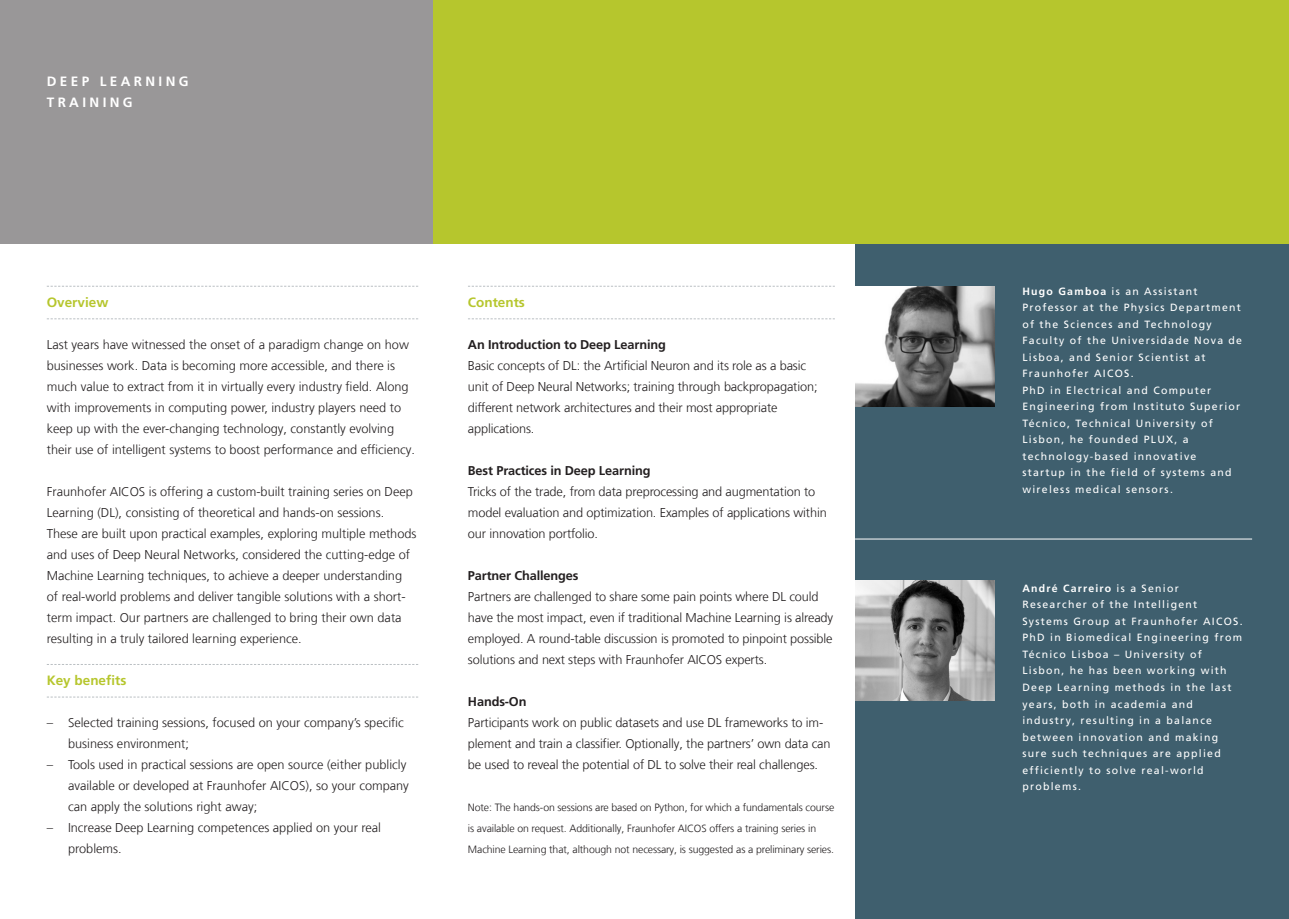
<style>
.page{position:relative;width:1289px;height:919px;background:#fff}
.page>*{position:absolute;margin:0;border:0;box-sizing:border-box;transform-origin:0 0}
._03_DIN_A5___Zwische{font:700 13.5px "Frutiger LT Com";color:#b6c62d}
._08_Kolumne{font:700 13.5px "Frutiger LT Com";letter-spacing:.25em;color:#fff}
._06_Fließtext{font:300 12.75px/21px "Frutiger LT Com";color:#231f20}
._06_Fließtext-2{font:700 12.75px "Frutiger LT Com";letter-spacing:-.01em;color:#231f20}
._01_DIN_A5___Einrich{font:10.5px/16.5px "Frutiger LT Com";letter-spacing:.12em;color:#fff}
._06_Fließtext-3{font:300 10.5px/21px "Frutiger LT Com";letter-spacing:-.01em;color:#231f20}
.s1{font-weight:700}
</style>
<div class="page">
<div style="left:855px;top:244px;width:433px;height:674px;background:#3f5f6e"></div>
<svg style="left:47px;top:286px;width:371px;height:1px"></svg>
<svg style="left:47px;top:318px;width:371px;height:1px"></svg>
<svg style="left:47px;top:664px;width:371px;height:1px"></svg>
<svg style="left:47px;top:696px;width:371px;height:1px"></svg>
<svg style="left:468px;top:286px;width:366px;height:1px"></svg>
<svg style="left:468px;top:318px;width:366px;height:1px"></svg>
<div style="left:0;top:0;width:434px;height:244px;background:#999798"></div>
<div style="left:434px;top:0;width:854px;height:244px;background:#b6c62d"></div>
<img style="left:855px;top:286px;width:139px;height:120px">
<img style="left:855px;top:580px;width:139px;height:120px">
<hr style="left:855px;top:538px;width:396px;height:1px;background:#fff">
<p class="_08_Kolumne" style="left:47px;top:73px;width:143px">DEEP LEARNING</p>
<p class="_08_Kolumne" style="left:47px;top:94px;width:87px">TRAINING</p>
<p class="_03_DIN_A5___Zwische" style="left:47px;top:294px;width:63px">Overview</p>
<p class="_06_Fließtext" style="left:47px;top:334px;width:370px">Last years have witnessed the onset of a paradigm change on how businesses work. Data is becoming more accessible, and there is much value to extract from it in virtually every industry field. Along with improvements in computing power, industry players need to keep up with the ever-changing technology, constantly evolving their use of intelligent systems to boost performance and efficiency.</p>
<p class="_06_Fließtext" style="left:47px;top:481px;width:371px">Fraunhofer AICOS is offering a custom-built training series on Deep Learning (DL), consisting of theoretical and hands-on sessions.<br>These are built upon practical examples, exploring multiple methods and uses of Deep Neural Networks, considered the cutting-edge of Machine Learning techniques, to achieve a deeper understanding of real-world problems and deliver tangible solutions with a short&shy;term impact. Our partners are challenged to bring their own data resulting in a truly tailored learning experience.</p>
<p class="_03_DIN_A5___Zwische" style="left:47px;top:672px;width:81px">Key benefits</p>
<p class="_06_Fließtext" style="left:68px;top:712px;width:337px;text-indent:-21px">– Selected training sessions, focused on your company’s specific business environment;</p>
<p class="_06_Fließtext" style="left:68px;top:754px;width:342px;text-indent:-21px">– Tools used in practical sessions are open source (either publicly available or developed at Fraunhofer AICOS), so your company can apply the solutions right away;</p>
<p class="_06_Fließtext" style="left:68px;top:817px;width:314px;text-indent:-21px">– Increase Deep Learning competences applied on your real problems.</p>
<p class="_03_DIN_A5___Zwische" style="left:468px;top:294px;width:58px">Contents</p>
<p class="_06_Fließtext-2" style="left:468px;top:337px;width:199px">An Introduction to Deep Learning</p>
<p class="_06_Fließtext" style="left:468px;top:355px;width:351px">Basic concepts of DL: the Artificial Neuron and its role as a basic unit of Deep Neural Networks; training through backpropagation; different network architectures and their most appropriate applications.</p>
<p class="_06_Fließtext-2" style="left:468px;top:463px;width:184px">Best Practices in Deep Learning</p>
<p class="_06_Fließtext" style="left:468px;top:481px;width:360px">Tricks of the trade, from data preprocessing and augmentation to model evaluation and optimization. Examples of applications within our innovation portfolio.</p>
<p class="_06_Fließtext-2" style="left:468px;top:568px;width:112px">Partner Challenges</p>
<p class="_06_Fließtext" style="left:468px;top:586px;width:367px">Partners are challenged to share some pain points where DL could have the most impact, even if traditional Machine Learning is already employed. A round-table discussion is promoted to pinpoint possible solutions and next steps with Fraunhofer AICOS experts.</p>
<p class="_06_Fließtext-2" style="left:468px;top:694px;width:60px">Hands-On</p>
<p class="_06_Fließtext" style="left:468px;top:712px;width:364px">Participants work on public datasets and use DL frameworks to im&shy;plement and train a classifier. Optionally, the partners’ own data can be used to reveal the potential of DL to solve their real challenges.</p>
<p class="_06_Fließtext-3" style="left:468px;top:797px;width:368px">Note: The hands-on sessions are based on Python, for which a fundamentals course is available on request. Additionally, Fraunhofer AICOS offers a training series in<br>Machine Learning that, although not necessary, is suggested as a preliminary series.</p>
<p class="_01_DIN_A5___Einrich" style="left:1022px;top:283px;width:221px"><span class="s1">Hugo Gamboa</span> is an Assistant<br>Professor at the Physics Department of the Sciences and Technology<br>Faculty of the Universidade Nova de<br>Lisboa, and Senior Scientist at<br>Fraunhofer AICOS.</p>
<p class="_01_DIN_A5___Einrich" style="left:1022px;top:382px;width:219px">PhD in Electrical and Computer<br>Engineering from Instituto Superior<br>Técnico, Technical University of<br>Lisbon, he founded PLUX, a technology-based innovative startup in the field of systems and wireless medical sensors.</p>
<p class="_01_DIN_A5___Einrich" style="left:1022px;top:580px;width:222px"><span class="s1">André Carreiro</span> is a Senior<br>Researcher of the Intelligent<br>Systems Group at Fraunhofer AICOS.<br>PhD in Biomedical Engineering from<br>Técnico Lisboa – University of<br>Lisbon, he has been working with<br>Deep Learning methods in the last years, both in academia and industry, resulting in a balance between innovation and making sure such techniques are applied efficiently to solve real-world problems.</p>
</div>
